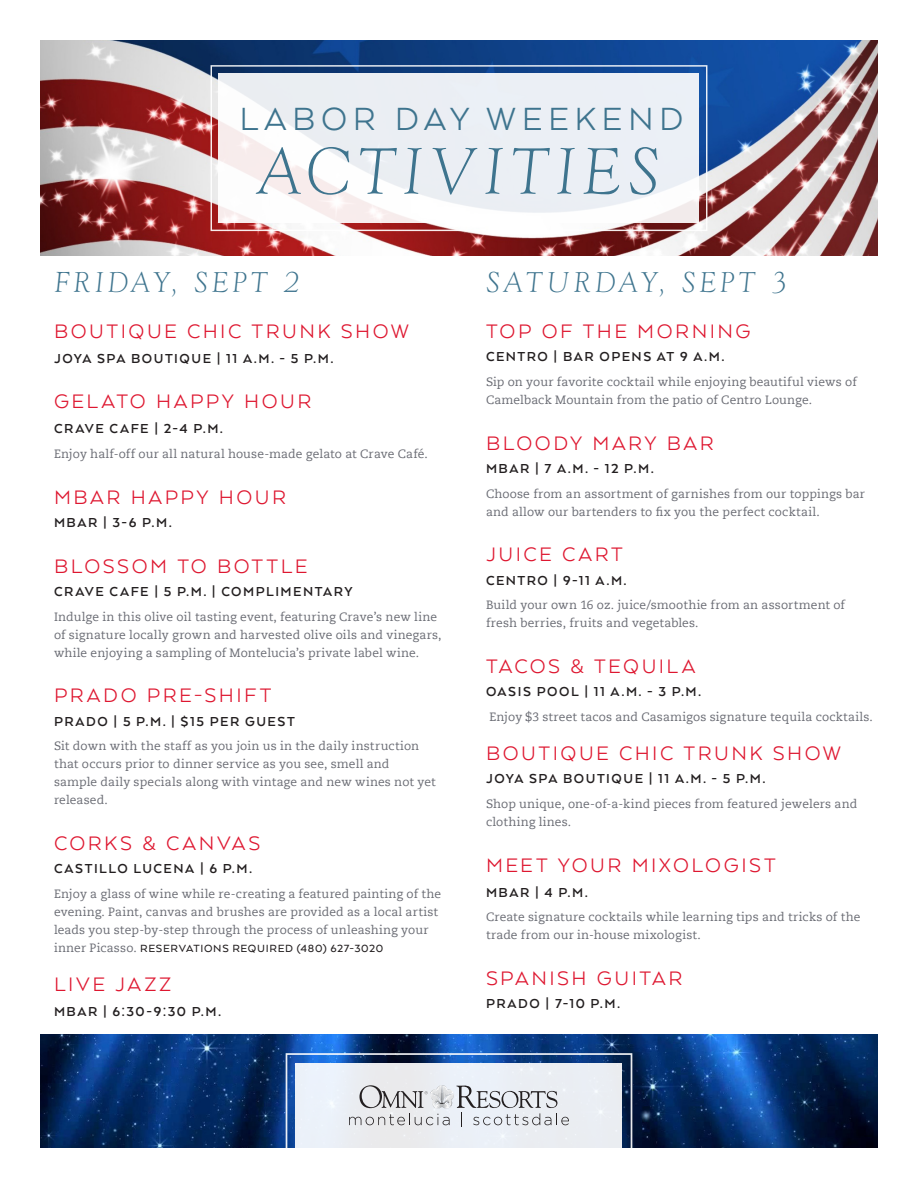
<style>
.page{position:relative;width:918px;height:1188px;background:#fff}
.page>*{position:absolute;margin:0;border:0;box-sizing:border-box;transform-origin:0 0}
.t1{font:italic 300 68.85px "Goudy";letter-spacing:.09em;color:#3e748e}
.t2{font:36.9px "Arquitecta";letter-spacing:.15em;color:#3e748e}
.Sub_Dividers{font:italic 300 30px "Goudy";letter-spacing:.105em;color:#3e748e}
.Activity_Name{font:22.5px "Arquitecta";letter-spacing:.11em;color:#de1730}
.Sub_Dividers-2{font:22.5px "Arquitecta";letter-spacing:.11em;color:#de1730}
.Body_Copy{font:22.5px "Arquitecta";letter-spacing:.11em;color:#de1730}
.date_times{font:700 15px "Arquitecta";letter-spacing:.1em;color:#231f20}
.Body_Copy-2{font:12px/18px "Caecilia Com 55 Roman";letter-spacing:.015em;color:#696b73}
.Activity_Name-2{font:12px/18px "Caecilia Com 55 Roman";letter-spacing:.015em;color:#696b73}
.s1{font-family:"Arquitecta";font-weight:500;color:#231f20}
</style>
<div class="page">
<img style="left:40px;top:1035px;width:838px;height:113px">
<img style="left:40px;top:40px;width:838px;height:216px">
<svg style="left:211px;top:65px;width:496px;height:166px"></svg>
<svg style="left:219px;top:74px;width:480px;height:149px;fill:#ebeff5"></svg>
<svg style="left:286px;top:1053px;width:346px;height:95px;background:#c6cfdc"></svg>
<p class="t2" style="left:239px;top:96px;width:446px">LABOR DAY WEEKEND</p>
<p class="t1" style="left:257px;top:128px;width:405px">ACTIVITIES</p>
<p class="Sub_Dividers" style="left:54px;top:264px;width:247px">FRIDAY, SEPT 2</p>
<p class="Activity_Name" style="left:54px;top:317px;width:357px">BOUTIQUE CHIC TRUNK SHOW</p>
<p class="date_times" style="left:54px;top:349px;width:281px">JOYA SPA BOUTIQUE | 11 A.M. - 5 P.M.</p>
<p class="Activity_Name" style="left:54px;top:388px;width:259px">GELATO HAPPY HOUR</p>
<p class="date_times" style="left:54px;top:419px;width:170px">CRAVE CAFE | 2-4 P.M.</p>
<p class="Body_Copy-2" style="left:54px;top:445px;width:375px">Enjoy half-off our all natural house-made gelato at Crave Café.</p>
<p class="Body_Copy" style="left:54px;top:483px;width:234px">MBAR HAPPY HOUR</p>
<p class="date_times" style="left:54px;top:513px;width:119px">MBAR | 3-6 P.M.</p>
<p class="Activity_Name" style="left:54px;top:552px;width:255px">BLOSSOM TO BOTTLE</p>
<p class="date_times" style="left:54px;top:582px;width:300px">CRAVE CAFE | 5 P.M. | COMPLIMENTARY</p>
<p class="Body_Copy-2" style="left:54px;top:607px;width:389px">Indulge in this olive oil tasting event, featuring Crave’s new line of signature locally grown and harvested olive oils and vinegars, while enjoying a sampling of Montelucia’s private label wine.</p>
<p class="Activity_Name" style="left:54px;top:682px;width:219px">PRADO PRE-SHIFT</p>
<p class="date_times" style="left:54px;top:712px;width:243px">PRADO | 5 P.M. | $15 PER GUEST</p>
<p class="Body_Copy-2" style="left:54px;top:737px;width:383px">Sit down with the staff as you join us in the daily instruction that occurs prior to dinner service as you see, smell and<br>sample daily specials along with vintage and new wines not yet released.</p>
<p class="Activity_Name" style="left:54px;top:829px;width:208px">CORKS &amp; CANVAS</p>
<p class="date_times" style="left:54px;top:860px;width:200px">CASTILLO LUCENA | 6 P.M.</p>
<p class="Body_Copy-2" style="left:54px;top:885px;width:389px">Enjoy a glass of wine while re-creating a featured painting of the evening. Paint, canvas and brushes are provided as a local artist leads you step-by-step through the process of unleashing your inner Picasso. <span class="s1">RESERVATIONS REQUIRED (480) 627-3020</span></p>
<p class="Body_Copy" style="left:54px;top:970px;width:119px">LIVE JAZZ</p>
<p class="date_times" style="left:54px;top:1002px;width:169px">MBAR | 6:30-9:30 P.M.</p>
<p class="Sub_Dividers" style="left:486px;top:264px;width:303px">SATURDAY, SEPT 3</p>
<p class="Sub_Dividers-2" style="left:486px;top:317px;width:266px">TOP OF THE MORNING</p>
<p class="date_times" style="left:486px;top:347px;width:240px">CENTRO | BAR OPENS AT 9 A.M.</p>
<p class="Body_Copy-2" style="left:486px;top:373px;width:372px">Sip on your favorite cocktail while enjoying beautiful views of<br>Camelback Mountain from the patio of Centro Lounge.</p>
<p class="Sub_Dividers-2" style="left:486px;top:429px;width:229px">BLOODY MARY BAR</p>
<p class="date_times" style="left:486px;top:459px;width:169px">MBAR | 7 A.M. - 12 P.M.</p>
<p class="Body_Copy-2" style="left:486px;top:484px;width:380px">Choose from an assortment of garnishes from our toppings bar and allow our bartenders to fix you the perfect cocktail.</p>
<p class="Sub_Dividers-2" style="left:486px;top:541px;width:138px">JUICE CART</p>
<p class="date_times" style="left:486px;top:571px;width:142px">CENTRO | 9-11 A.M.</p>
<p class="Body_Copy-2" style="left:486px;top:596px;width:361px">Build your own 16 oz. juice/smoothie from an assortment of fresh berries, fruits and vegetables.</p>
<p class="Sub_Dividers-2" style="left:486px;top:652px;width:211px">TACOS &amp; TEQUILA</p>
<p class="date_times" style="left:486px;top:683px;width:217px">OASIS POOL | 11 A.M. - 3 P.M.</p>
<p class="Body_Copy-2" style="left:489px;top:708px;width:385px">Enjoy $3 street tacos and Casamigos signature tequila cocktails.</p>
<p class="Body_Copy" style="left:486px;top:739px;width:357px">BOUTIQUE CHIC TRUNK SHOW</p>
<p class="date_times" style="left:486px;top:770px;width:281px">JOYA SPA BOUTIQUE | 11 A.M. - 5 P.M.</p>
<p class="Body_Copy-2" style="left:486px;top:795px;width:373px">Shop unique, one-of-a-kind pieces from featured jewelers and clothing lines.</p>
<p class="Activity_Name" style="left:486px;top:851px;width:291px">MEET YOUR MIXOLOGIST</p>
<p class="date_times" style="left:486px;top:883px;width:103px">MBAR | 4 P.M.</p>
<p class="Activity_Name-2" style="left:486px;top:908px;width:376px">Create signature cocktails while learning tips and tricks of the trade from our in-house mixologist.</p>
<p class="Activity_Name" style="left:486px;top:964px;width:198px">SPANISH GUITAR</p>
<p class="date_times" style="left:486px;top:995px;width:135px">PRADO | 7-10 P.M.</p>
</div>
